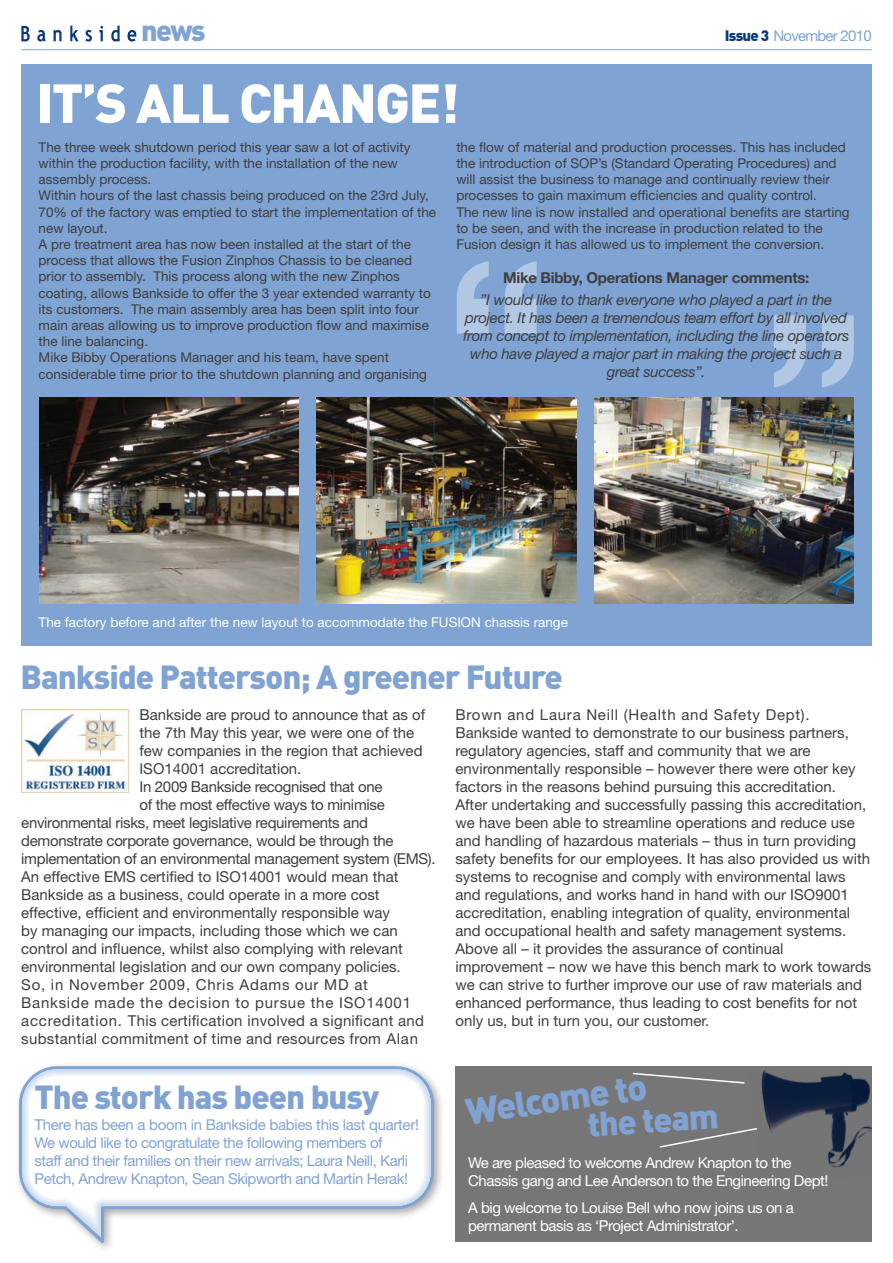
<style>
.page{position:relative;width:893px;height:1263px;background:#fff}
.page>*{position:absolute;margin:0;border:0;box-sizing:border-box;transform-origin:0 0}
.t1{font:900 54px "DIN";letter-spacing:-.03em;color:#fff}
.t2{font:900 36.15px "DIN";color:#81a3d3}
.t3{font:900 34.05px "DIN";color:#81a3d3}
.t4{font:900 33px "DIN";letter-spacing:-.03em;color:#81a3d3}
.t5{font:900 28.65px "DIN";color:#7fa3d3}
.t6{font:15px/18px "Helvetica Neue LT";color:#3e3e3f}
.t7{font:15px "Helvetica Neue LT";letter-spacing:-.02em;color:#3e3e3f}
.t8{font:italic 15px/18px "Helvetica Neue LT";letter-spacing:-.02em;color:#3e3e3f;text-align:center}
.t9{font:15px/18px "Helvetica Neue LT";letter-spacing:-.03em;color:#81a3d3}
.t10{font:15px/18px "Helvetica Neue LT";letter-spacing:-.03em;color:#fff}
.t11{font:15px "Helvetica Neue LT";letter-spacing:.02em;color:#3e3e3f}
.t12{font:15px "Helvetica Neue LT";letter-spacing:.05em;color:#3e3e3f}
.t13{font:700 15px "Helvetica Neue LT";letter-spacing:-.02em;color:#3e3e3f}
.t14{font:15px "Helvetica Neue LT";letter-spacing:-.05em;color:#7fa3d3}
.t15{font:13.5px/16.2px "Helvetica Neue LT";color:#3e3e3f}
.t16{font:13.5px "Helvetica Neue LT";color:#fff}
.s1{font-family:"DIN";font-weight:900;color:#083981}
</style>
<div class="page">
<div style="left:455px;top:1067px;width:417px;height:175px;background:#777676"></div>
<img style="left:761px;top:1070px;width:111px;height:98px">
<svg style="left:70px;top:25px;width:9px;height:16px"></svg>
<svg style="left:54px;top:29px;width:8px;height:12px"></svg>
<svg style="left:37px;top:29px;width:9px;height:13px"></svg>
<svg style="left:21px;top:26px;width:9px;height:15px"></svg>
<svg style="left:85px;top:29px;width:7px;height:13px"></svg>
<svg style="left:99px;top:26px;width:4px;height:15px"></svg>
<svg style="left:111px;top:25px;width:9px;height:17px"></svg>
<svg style="left:127px;top:30px;width:9px;height:12px"></svg>
<svg style="left:632px;top:1072px;width:113px;height:12px"></svg>
<svg style="left:659px;top:1128px;width:98px;height:20px"></svg>
<hr style="left:21px;top:49px;width:851px;height:1px;background:#81a3d3">
<div style="left:21px;top:64px;width:851px;height:581px;background:#7fa3d3"></div>
<img style="left:39px;top:398px;width:260px;height:206px">
<img style="left:594px;top:398px;width:259px;height:206px">
<img style="left:317px;top:398px;width:259px;height:206px">
<img style="left:21px;top:709px;width:107px;height:83px">
<div style="left:14px;top:1061px;width:431px;height:193px;background:#231f20;opacity:.4"></div>
<svg style="left:19px;top:1066px;width:415px;height:177px"></svg>
<svg style="left:30px;top:1077px;width:393px;height:137px"></svg>
<svg style="left:456px;top:261px;width:81px;height:73px"></svg>
<svg style="left:774px;top:315px;width:80px;height:73px"></svg>
<h3 class="t5" style="left:141px;top:12px;width:66px">news</h3>
<p class="t14" style="left:725px;top:27px;width:148px"><span class="s1">Issue 3</span> November 2010</p>
<h1 class="t1" style="left:36px;top:67px;width:425px">It’s all change!</h1>
<p class="t15" style="left:39px;top:139px;width:399px">The three week shutdown period this year saw a lot of activity within the production facility, with the installation of the new assembly process.<br>Within hours of the last chassis being produced on the 23rd July, 70% of the factory was emptied to start the implementation of the new layout.<br>A pre treatment area has now been installed at the start of the process that allows the Fusion Zinphos Chassis to be cleaned prior to assembly. This process along with the new Zinphos coating, allows Bankside to offer the 3 year extended warranty to its customers. The main assembly area has been split into four main areas allowing us to improve production flow and maximise the line balancing.<br>Mike Bibby Operations Manager and his team, have spent considerable time prior to the shutdown planning and organising</p>
<p class="t15" style="left:456px;top:139px;width:395px">the flow of material and production processes. This has included the introduction of SOP’s (Standard Operating Procedures) and will assist the business to manage and continually review their processes to gain maximum efficiencies and quality control.<br>The new line is now installed and operational benefits are starting to be seen, and with the increase in production related to the Fusion design it has allowed us to implement the conversion.</p>
<p class="t13" style="left:503px;top:268px;width:308px">Mike Bibby, Operations Manager comments:</p>
<p class="t8" style="left:463px;top:291px;width:388px">”I would like to thank everyone who played a part in the project. It has been a tremendous team effort by all involved from concept to implementation, including the line operators who have played a major part in making the project such a great success”.</p>
<p class="t16" style="left:39px;top:614px;width:531px">The factory before and after the new layout to accommodate the FUSION chassis range</p>
<h3 class="t4" style="left:21px;top:655px;width:544px">Bankside Patterson; A greener Future</h3>
<p class="t6" style="left:139px;top:706px;width:287px">Bankside are proud to announce that as of</p>
<p class="t6" style="left:139px;top:724px;width:276px">the 7th May this year, we were one of the</p>
<p class="t6" style="left:139px;top:742px;width:285px">few companies in the region that achieved</p>
<p class="t6" style="left:139px;top:760px;width:163px">ISO14001 accreditation.</p>
<p class="t7" style="left:139px;top:778px;width:245px">In 2009 Bankside recognised that one</p>
<p class="t7" style="left:139px;top:796px;width:247px">of the most effective ways to minimise</p>
<p class="t7" style="left:21px;top:814px;width:348px">environmental risks, meet legislative requirements and</p>
<p class="t7" style="left:21px;top:832px;width:374px">demonstrate corporate governance, would be through the</p>
<p class="t7" style="left:21px;top:850px;width:416px">implementation of an environmental management system (EMS).</p>
<p class="t6" style="left:21px;top:868px;width:379px">An effective EMS certified to ISO14001 would mean that</p>
<p class="t6" style="left:21px;top:886px;width:360px">Bankside as a business, could operate in a more cost</p>
<p class="t6" style="left:21px;top:904px;width:370px">effective, efficient and environmentally responsible way</p>
<p class="t6" style="left:21px;top:922px;width:378px">by managing our impacts, including those which we can</p>
<p class="t6" style="left:21px;top:940px;width:383px">control and influence, whilst also complying with relevant</p>
<p class="t6" style="left:21px;top:958px;width:381px">environmental legislation and our own company policies.</p>
<p class="t12" style="left:21px;top:976px;width:348px">So, in November 2009, Chris Adams our MD at</p>
<p class="t12" style="left:21px;top:994px;width:391px">Bankside made the decision to pursue the ISO14001</p>
<p class="t11" style="left:21px;top:1012px;width:404px">accreditation. This certification involved a significant and</p>
<p class="t11" style="left:21px;top:1030px;width:398px">substantial commitment of time and resources from Alan</p>
<h3 class="t4" style="left:35px;top:1075px;width:346px">The stork has been busy</h3>
<p class="t9" style="left:35px;top:1115px;width:386px">There has been a boom in Bankside babies this last quarter!<br>We would like to congratulate the following members of<br>staff and their families on their new arrivals; Laura Neill, Karli Petch, Andrew Knapton, Sean Skipworth and Martin Herak!</p>
<p class="t6" style="left:455px;top:706px;width:417px">Brown and Laura Neill (Health and Safety Dept).<br>Bankside wanted to demonstrate to our business partners, regulatory agencies, staff and community that we are environmentally responsible – however there were other key factors in the reasons behind pursuing this accreditation.<br>After undertaking and successfully passing this accreditation, we have been able to streamline operations and reduce use and handling of hazardous materials – thus in turn providing safety benefits for our employees. It has also provided us with systems to recognise and comply with environmental laws and regulations, and works hand in hand with our ISO9001 accreditation, enabling integration of quality, environmental and occupational health and safety management systems.<br>Above all – it provides the assurance of continual improvement – now we have this bench mark to work towards we can strive to further improve our use of raw materials and enhanced performance, thus leading to cost benefits for not only us, but in turn you, our customer.</p>
<h2 class="t2" style="left:462px;top:1087px;width:184px;rotate:-8deg">Welcome to</h2>
<h3 class="t3" style="left:587px;top:1101px;width:132px;rotate:-3deg">the team</h3>
<p class="t10" style="left:468px;top:1154px;width:362px">We are pleased to welcome Andrew Knapton to the<br>Chassis gang and Lee Anderson to the Engineering Dept!</p>
<p class="t10" style="left:468px;top:1198px;width:327px">A big welcome to Louise Bell who now joins us on a permanent basis as ‘Project Administrator’.</p>
</div>
